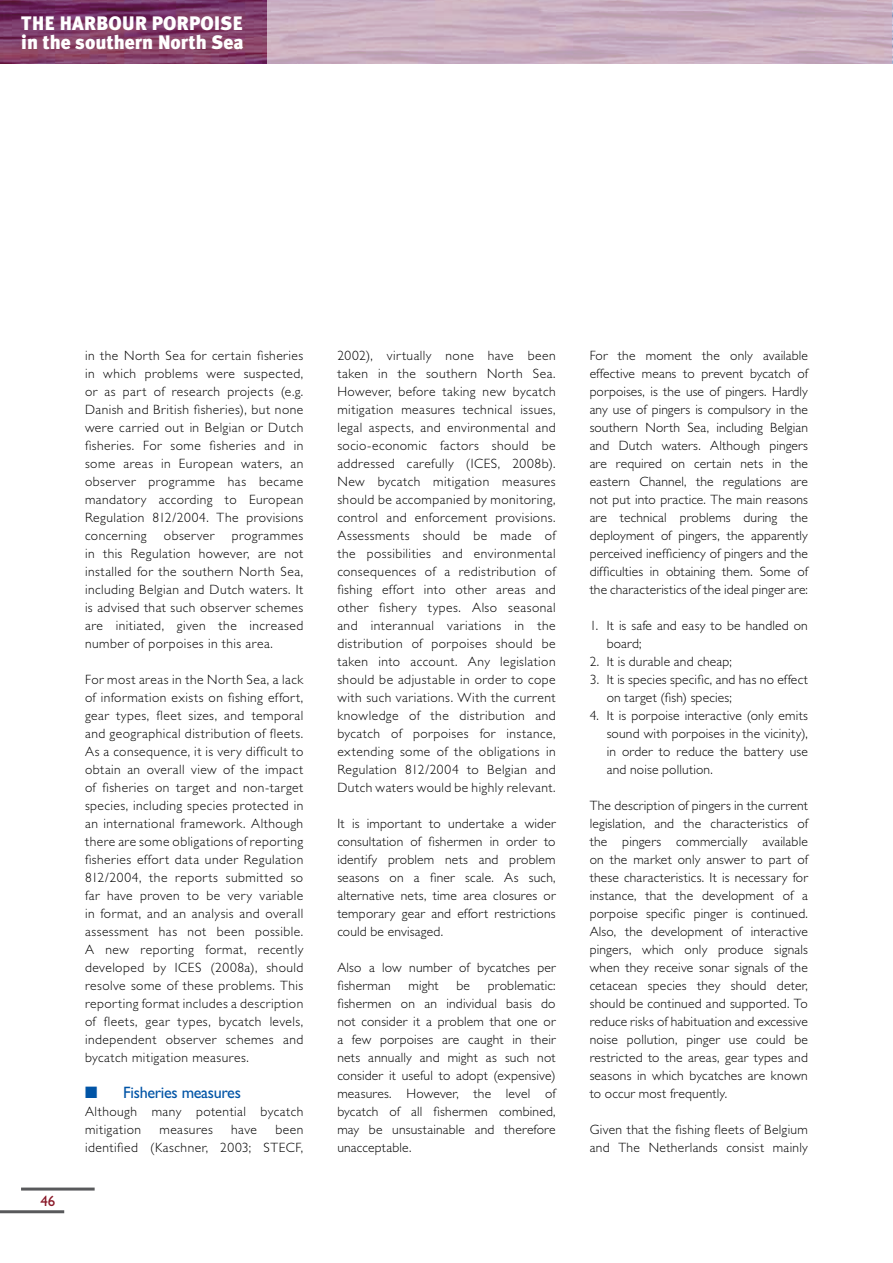
<style>
.page{position:relative;width:893px;height:1263px;background:#fff}
.page>*{position:absolute;margin:0;border:0;box-sizing:border-box;transform-origin:0 0}
.t1{font:900 19.5px/19.5px "Meta Plus";color:#fff}
.t2{font:16.5px "Gill Sans Std";letter-spacing:-.02em;color:#0054a6}
.t3{font:15px "Gill Sans Std";color:#891828}
.t4{font:300 13.5px/18px "Gill Sans Std";letter-spacing:.025em;color:#000;text-align:justify}
</style>
<div class="page">
<hr style="left:21px;top:1187px;width:74px;height:3px;background:#58595b">
<hr style="left:0;top:1210px;width:64px;height:3px;background:#58595b">
<img style="left:0;top:0;width:267px;height:64px">
<svg style="left:267px;top:0;width:625px;height:64px;background:#caafc0"></svg>
<h1 class="t1" style="left:21px;top:13px;width:224px">THE HARBOUR PORPOISE in the southern North Sea</h1>
<p class="t3" style="left:40px;top:1192px;width:16px">46</p>
<p class="t4" style="left:85px;top:347px;width:220px">in the North Sea for certain fisheries in which problems were suspected, or as part of research projects (e.g.<br>Danish and British fisheries), but none were carried out in Belgian or Dutch fisheries. For some fisheries and in some areas in European waters, an observer programme has became mandatory according to European Regulation 812/2004. The provisions concerning</p>
<p class="t4" style="left:164px;top:527px;width:52px">observer</p>
<p class="t4" style="left:85px;top:527px;width:220px;text-indent:147px">programmes in this Regulation however, are not installed for the southern North Sea, including Belgian and Dutch waters. It is advised that such observer schemes are initiated, given the increased number of porpoises in this area.</p>
<p class="t4" style="left:85px;top:671px;width:220px">For most areas in the North Sea, a lack of information exists on fishing effort, gear types, fleet sizes, and temporal and geographical distribution of fleets.<br>As a consequence, it is very difficult to obtain an overall view of the impact of fisheries on target and non-target species, including species protected in an international framework. Although there are some obligations of reporting fisheries effort data under Regulation 812/2004, the reports submitted so far have proven to be very variable in format, and an analysis and overall assessment has not been possible.<br>A new reporting format, recently developed by ICES (2008a), should resolve some of these problems. This reporting format includes a description of fleets, gear types, bycatch levels, independent observer schemes and bycatch mitigation measures.</p>
<p class="t2" style="left:85px;top:1083px;width:157px">■ Fisheries measures</p>
<p class="t4" style="left:85px;top:1103px;width:220px">Although many potential bycatch mitigation</p>
<p class="t4" style="left:85px;top:1121px;width:220px;text-align:right">been<br>identified (Kaschner, 2003; STECF,</p>
<p class="t4" style="left:159px;top:1121px;width:55px">measures</p>
<p class="t4" style="left:231px;top:1121px;width:27px">have</p>
<p class="t4" style="left:337px;top:347px;width:220px">2002), virtually none have been taken in the southern North Sea.<br>However, before taking new bycatch mitigation measures technical issues, legal aspects, and environmental and socio-economic factors should be addressed carefully (ICES, 2008b).<br>New bycatch mitigation measures should be accompanied by monitoring, control and enforcement provisions.<br>Assessments should be made of the possibilities and environmental consequences of a redistribution of fishing effort into other areas and other fishery types. Also seasonal and interannual variations in the distribution of porpoises should be taken into account. Any legislation should be adjustable in order to cope with such variations. With the current knowledge of the distribution and bycatch of porpoises for instance, extending some of the obligations in Regulation 812/2004 to Belgian and Dutch waters would be highly relevant.</p>
<p class="t4" style="left:337px;top:815px;width:220px">It is important to undertake a wider consultation of fishermen in order to identify problem nets and problem seasons on a finer scale. As such, alternative nets, time area closures or temporary gear and effort restrictions could be envisaged.</p>
<p class="t4" style="left:337px;top:958px;width:220px">Also a low number of bycatches per fisherman</p>
<p class="t4" style="left:337px;top:976px;width:220px;text-indent:150px">problematic: fishermen on an individual basis do not consider it a problem that one or a few porpoises are caught in their nets annually and might as such not consider it useful to adopt (expensive) measures. However, the level of bycatch of all fishermen combined, may be unsustainable and therefore unacceptable.</p>
<p class="t4" style="left:409px;top:976px;width:32px">might</p>
<p class="t4" style="left:456px;top:976px;width:15px">be</p>
<p class="t4" style="left:590px;top:346px;width:220px">For the moment the only available effective means to prevent bycatch of porpoises, is the use of pingers. Hardly any use of pingers is compulsory in the southern North Sea, including Belgian and Dutch waters. Although pingers are required on certain nets in the eastern Channel, the regulations are not put into practice. The main reasons are technical problems during the deployment of pingers, the apparently perceived inefficiency of pingers and the difficulties in obtaining them. Some of the characteristics of the ideal pinger are:</p>
<p class="t4" style="left:607px;top:616px;width:203px;text-indent:-17px">1. It is safe and easy to be handled on board;</p>
<p class="t4" style="left:590px;top:652px;width:144px">2. It is durable and cheap;</p>
<p class="t4" style="left:607px;top:670px;width:203px;text-indent:-17px">3. It is species specific, and has no effect on target (fish) species;</p>
<p class="t4" style="left:607px;top:706px;width:203px;text-indent:-17px">4. It is porpoise interactive (only emits sound with porpoises in the vicinity), in order to reduce the battery use and noise pollution.</p>
<p class="t4" style="left:590px;top:796px;width:220px">The description of pingers in the current legislation, and the characteristics of the pingers commercially available on the market only answer to part of these characteristics. It is necessary for instance, that the development of a porpoise specific pinger is continued.<br>Also, the development of interactive pingers, which only produce signals when they receive sonar signals of the cetacean species they should deter, should be continued and supported. To reduce risks of habituation and excessive noise pollution, pinger use could be restricted to the areas, gear types and seasons in which bycatches are known to occur most frequently.</p>
<p class="t4" style="left:590px;top:1120px;width:220px">Given that the fishing fleets of Belgium and The Netherlands consist mainly</p>
</div>
